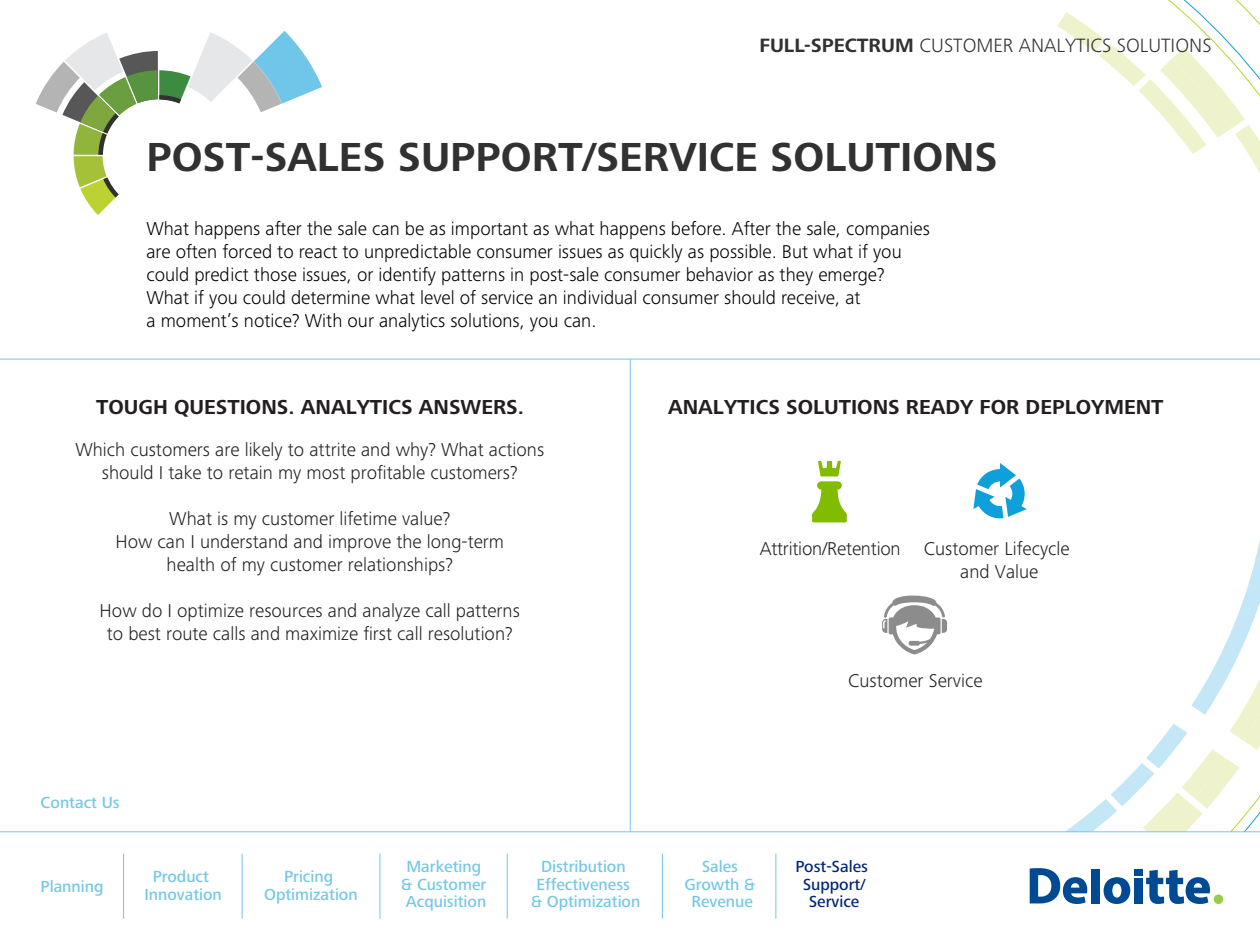
<style>
.page{position:relative;width:1260px;height:945px;background:#fff}
.page>*{position:absolute;margin:0;border:0;box-sizing:border-box;transform-origin:0 0}
.t1{font:700 42px "Frutiger Next Pro";color:#313131}
.t2{font:700 21px "Frutiger Next Pro";color:#231f20}
.t3{font:300 19.95px "Frutiger Next Pro";color:#313131}
.t4{font:300 19.25px/23.1px "Frutiger Next Pro";color:#000}
.t5{font:300 19.25px/23.1px "Frutiger Next Pro";color:#231f20;text-align:center}
.t6{font:500 16.62px/17.5px "Frutiger Next Pro";color:#72c7e7;text-align:center}
.t7{font:500 16.62px/17.5px "Frutiger Next Pro";color:#002776;text-align:center}
.s1{font-weight:700}
</style>
<div class="page">
<hr style="left:630px;top:359px;width:1px;height:501px;background:#72c7e7">
<svg style="left:1057px;top:12px;width:203px;height:161px"></svg>
<hr style="left:1px;top:359px;width:1259px;height:1px;background:#72c7e7">
<svg style="left:36px;top:31px;width:286px;height:184px"></svg>
<svg style="left:1px;top:831px;width:872px;height:88px"></svg>
<hr style="left:123px;top:854px;width:1px;height:65px;background:#72c7e7">
<hr style="left:242px;top:854px;width:1px;height:65px;background:#72c7e7">
<hr style="left:380px;top:854px;width:1px;height:65px;background:#72c7e7">
<hr style="left:507px;top:854px;width:1px;height:65px;background:#72c7e7">
<hr style="left:662px;top:854px;width:1px;height:65px;background:#72c7e7">
<hr style="left:775px;top:854px;width:1px;height:65px;background:#72c7e7">
<svg style="left:812px;top:461px;width:35px;height:61px"></svg>
<svg style="left:973px;top:463px;width:54px;height:55px"></svg>
<svg style="left:873px;top:540px;width:387px;height:364px"></svg>
<p class="t3" style="left:759px;top:34px;width:454px"><span class="s1">FULL-SPECTRUM</span> CUSTOMER ANALYTICS SOLUTIONS</p>
<h1 class="t1" style="left:146px;top:133px;width:853px">POST-SALES SUPPORT/SERVICE SOLUTIONS</h1>
<p class="t4" style="left:146px;top:217px;width:785px">What happens after the sale can be as important as what happens before. After the sale, companies are often forced to react to unpredictable consumer issues as quickly as possible. But what if you could predict those issues, or identify patterns in post-sale consumer behavior as they emerge?<br>What if you could determine what level of service an individual consumer should receive, at<br>a moment’s notice? With our analytics solutions, you can.</p>
<p class="t2" style="left:96px;top:395px;width:429px">TOUGH QUESTIONS. ANALYTICS ANSWERS.</p>
<p class="t2" style="left:668px;top:395px;width:497px">ANALYTICS SOLUTIONS READY FOR DEPLOYMENT</p>
<p class="t5" style="left:75px;top:438px;width:470px">Which customers are likely to attrite and why? What actions should I take to retain my most profitable customers?</p>
<p class="t5" style="left:115px;top:507px;width:390px">What is my customer lifetime value?<br>How can I understand and improve the long-term health of my customer relationships?</p>
<p class="t5" style="left:100px;top:599px;width:422px">How do I optimize resources and analyze call patterns to best route calls and maximize first call resolution?</p>
<p class="t6" style="left:41px;top:794px;width:81px">Contact Us</p>
<p class="t6" style="left:41px;top:877px;width:64px">Planning</p>
<p class="t6" style="left:144px;top:868px;width:79px">Product<br>Innovation</p>
<p class="t6" style="left:264px;top:868px;width:95px">Pricing<br>Optimization</p>
<p class="t6" style="left:401px;top:858px;width:87px">Marketing &amp; Customer<br>Acquisition</p>
<p class="t6" style="left:531px;top:858px;width:111px">Distribution<br>Effectiveness<br>&amp; Optimization</p>
<p class="t5" style="left:960px;top:537px;width:111px;text-align:left;text-indent:-201px">Attrition/Retention Customer Lifecycle and Value</p>
<p class="t5" style="left:848px;top:669px;width:136px">Customer Service</p>
<p class="t6" style="left:684px;top:858px;width:72px">Sales<br>Growth &amp;<br>Revenue</p>
<p class="t7" style="left:795px;top:858px;width:74px">Post-Sales<br>Support/<br>Service</p>
</div>
